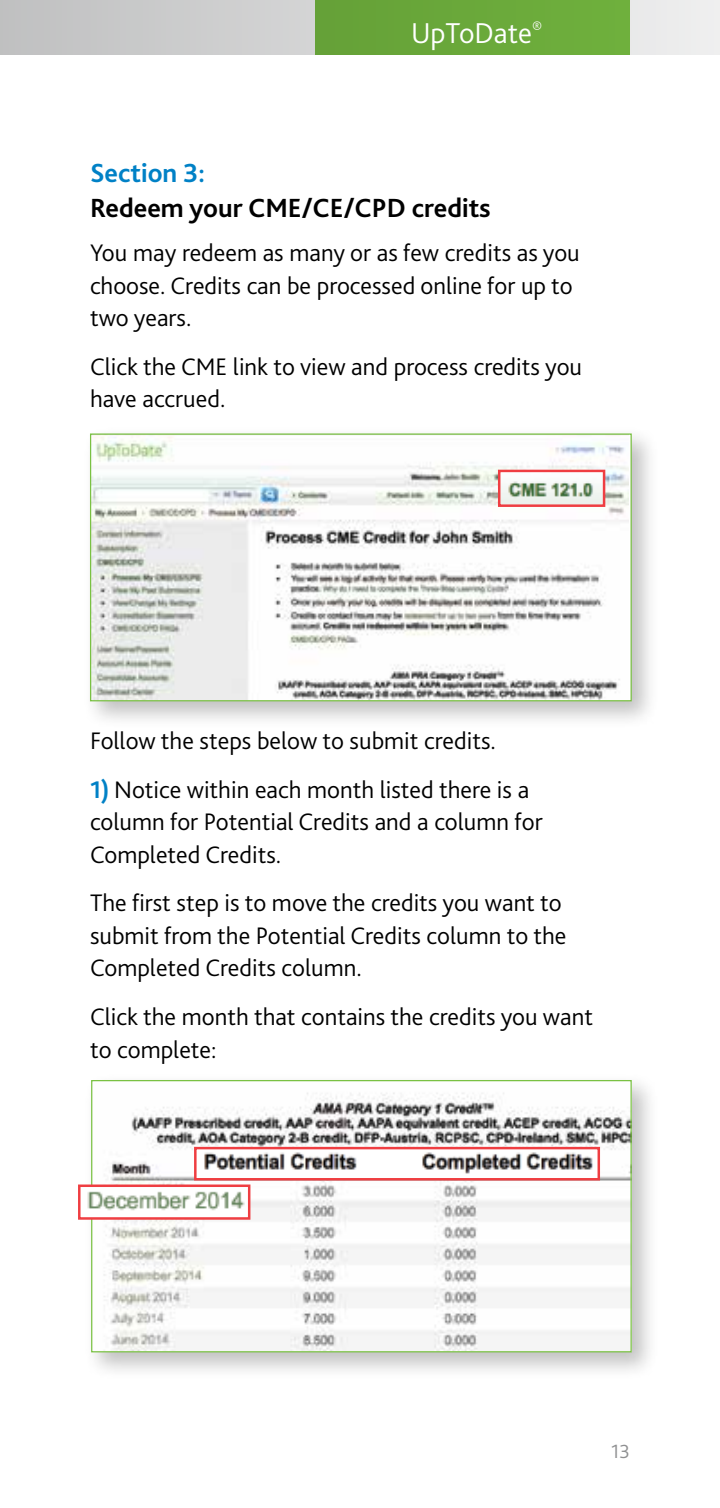
<style>
.page{position:relative;width:720px;height:1508px;background:#fff}
.page>*{position:absolute;margin:0;border:0;box-sizing:border-box;transform-origin:0 0}
.t1{font:300 30px "Bliss 2";color:#fff}
.t2{font:700 27.5px "Bliss 2";color:#000}
.t3{font:700 27.5px "Bliss 2";color:#0081c6}
.t4{font:300 25px/32.5px "Bliss 2";color:#000}
.t5{font:300 20px "Bliss 2";color:#8f9091}
.s1{font-weight:700;color:#0081c6}
</style>
<div class="page">
<svg style="left:0;top:0;width:720px;height:55px;background:#d1d1d2"></svg>
<div style="left:315px;top:0;width:315px;height:55px;background:#6aa83a"></div>
<div style="left:82px;top:425px;width:578px;height:304px;background:#000;opacity:.25"></div>
<img style="left:92px;top:435px;width:537px;height:264px">
<div style="left:90px;top:433px;width:542px;height:268px;border:1px solid #7ac143"></div>
<img style="left:501px;top:473px;width:101px;height:31px">
<div style="left:498px;top:470px;width:107px;height:37px;border:2px solid #ef3e42"></div>
<div style="left:83px;top:1072px;width:576px;height:307px;background:#000;opacity:.25"></div>
<img style="left:93px;top:1082px;width:537px;height:268px">
<div style="left:91px;top:1080px;width:541px;height:272px;border:1px solid #7ac143"></div>
<div style="left:195px;top:1148px;width:404px;height:31px;background:#fff"></div>
<img style="left:197px;top:1149px;width:400px;height:25px">
<div style="left:194px;top:1146px;width:406px;height:34px;border:2px solid #ef3e42"></div>
<img style="left:84px;top:1187px;width:163px;height:29px">
<div style="left:78px;top:1184px;width:172px;height:35px;border:2px solid #ef3e42"></div>
<p class="t1" style="left:411px;top:14px;width:133px">UpToDate<sup>®</sup></p>
<p class="t3" style="left:90px;top:156px;width:117px">Section 3:</p>
<p class="t2" style="left:90px;top:191px;width:402px">Redeem your CME/CE/CPD credits</p>
<p class="t4" style="left:90px;top:236px;width:491px">You may redeem as many or as few credits as you choose. Credits can be processed online for up to two years.</p>
<p class="t4" style="left:90px;top:350px;width:494px">Click the CME link to view and process credits you have accrued.</p>
<p class="t4" style="left:90px;top:723px;width:407px">Follow the steps below to submit credits.</p>
<p class="t4" style="left:90px;top:772px;width:454px"><span class="s1">1)</span> Notice within each month listed there is a column for Potential Credits and a column for<br>Completed Credits.</p>
<p class="t4" style="left:90px;top:886px;width:478px">The first step is to move the credits you want to submit from the Potential Credits column to the<br>Completed Credits column.</p>
<p class="t4" style="left:90px;top:1000px;width:505px">Click the month that contains the credits you want to complete:</p>
<p class="t5" style="left:611px;top:1439px;width:20px">13</p>
</div>
